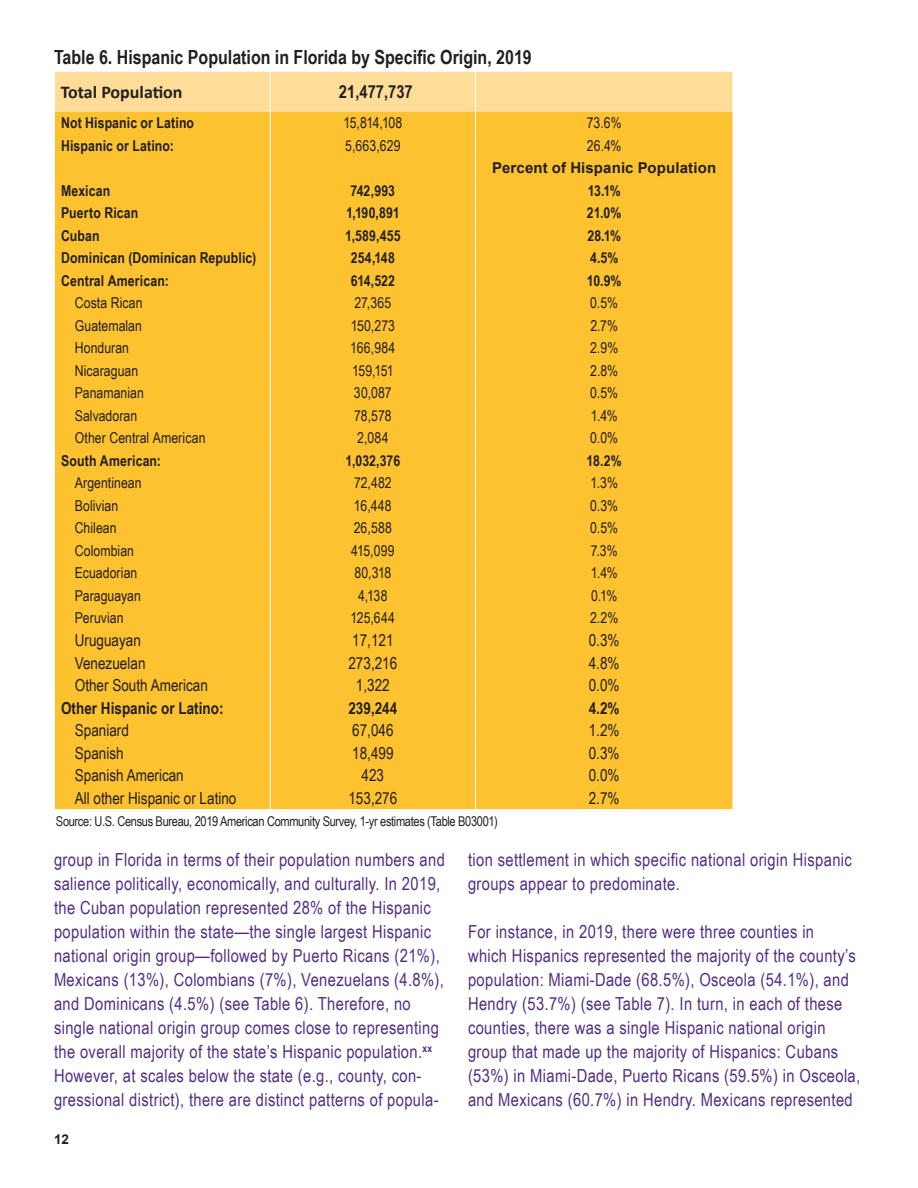
<style>
.page{position:relative;width:918px;height:1188px;background:#fff}
.page>*{position:absolute;margin:0;border:0;box-sizing:border-box;transform-origin:0 0}
.t1{font:700 19.5px "Arial Narrow";color:#231f20}
.List_Paragraph{font:18px/24px "Arial Narrow";letter-spacing:.02em;color:#512e86}
.t2{font:700 18px "Calibri";color:#231f20}
.t3{font:700 18px "Arial Narrow";color:#231f20}
.t4{font:16.5px "Arial Narrow";color:#231f20}
.t5{font:700 16.5px "Arial Narrow";color:#231f20}
.t6{font:15px "Arial Narrow";color:#231f20}
.t7{font:700 15px "Arial Narrow";letter-spacing:.01em;color:#231f20}
.t8{font:700 15px "Arial";letter-spacing:.01em;color:#231f20}
.t9{font:13.5px "Arial Narrow";letter-spacing:-.025em;color:#231f20}
.t10{font:700 13.5px "Arial";color:#231f20}
</style>
<div class="page">
<div style="left:54px;top:72px;width:679px;height:737px;background:#fdc230"></div>
<p class="t1" style="left:54px;top:42px;width:479px">Table 6. Hispanic Population in Florida by Specific Origin, 2019</p>
<p class="t2" style="left:61px;top:80px;width:123px">Total Population</p>
<p class="t3" style="left:339px;top:78px;width:75px">21,477,737</p>
<p class="t7" style="left:61px;top:112px;width:135px">Not Hispanic or Latino</p>
<p class="t6" style="left:343px;top:112px;width:61px">15,814,108</p>
<p class="t6" style="left:587px;top:112px;width:36px">73.6%</p>
<p class="t7" style="left:61px;top:134px;width:114px">Hispanic or Latino:</p>
<p class="t6" style="left:345px;top:135px;width:57px">5,663,629</p>
<p class="t6" style="left:587px;top:135px;width:36px">26.4%</p>
<p class="t8" style="left:492px;top:157px;width:225px">Percent of Hispanic Population</p>
<p class="t7" style="left:61px;top:179px;width:51px">Mexican</p>
<p class="t7" style="left:351px;top:179px;width:46px">742,993</p>
<p class="t7" style="left:588px;top:179px;width:35px">13.1%</p>
<p class="t7" style="left:61px;top:202px;width:79px">Puerto Rican</p>
<p class="t7" style="left:346px;top:202px;width:55px">1,190,891</p>
<p class="t7" style="left:587px;top:202px;width:36px">21.0%</p>
<p class="t7" style="left:61px;top:224px;width:40px">Cuban</p>
<p class="t7" style="left:345px;top:224px;width:57px">1,589,455</p>
<p class="t7" style="left:587px;top:224px;width:35px">28.1%</p>
<p class="t7" style="left:61px;top:247px;width:197px">Dominican (Dominican Republic)</p>
<p class="t7" style="left:351px;top:247px;width:45px">254,148</p>
<p class="t7" style="left:590px;top:247px;width:30px">4.5%</p>
<p class="t7" style="left:61px;top:269px;width:109px">Central American:</p>
<p class="t7" style="left:351px;top:269px;width:46px">614,522</p>
<p class="t7" style="left:587px;top:269px;width:36px">10.9%</p>
<p class="t6" style="left:75px;top:292px;width:69px">Costa Rican</p>
<p class="t6" style="left:354px;top:292px;width:38px">27,365</p>
<p class="t6" style="left:590px;top:292px;width:29px">0.5%</p>
<p class="t6" style="left:75px;top:315px;width:69px">Guatemalan</p>
<p class="t6" style="left:351px;top:315px;width:46px">150,273</p>
<p class="t6" style="left:590px;top:315px;width:29px">2.7%</p>
<p class="t6" style="left:75px;top:337px;width:56px">Honduran</p>
<p class="t6" style="left:350px;top:337px;width:47px">166,984</p>
<p class="t6" style="left:590px;top:337px;width:30px">2.9%</p>
<p class="t6" style="left:75px;top:360px;width:65px">Nicaraguan</p>
<p class="t6" style="left:352px;top:360px;width:43px">159,151</p>
<p class="t6" style="left:590px;top:360px;width:30px">2.8%</p>
<p class="t6" style="left:75px;top:382px;width:71px">Panamanian</p>
<p class="t6" style="left:354px;top:382px;width:39px">30,087</p>
<p class="t6" style="left:590px;top:382px;width:29px">0.5%</p>
<p class="t6" style="left:75px;top:405px;width:64px">Salvadoran</p>
<p class="t6" style="left:354px;top:405px;width:39px">78,578</p>
<p class="t6" style="left:591px;top:405px;width:28px">1.4%</p>
<p class="t6" style="left:75px;top:427px;width:132px">Other Central American</p>
<p class="t6" style="left:357px;top:427px;width:33px">2,084</p>
<p class="t6" style="left:590px;top:427px;width:29px">0.0%</p>
<p class="t7" style="left:61px;top:449px;width:101px">South American:</p>
<p class="t7" style="left:346px;top:449px;width:56px">1,032,376</p>
<p class="t7" style="left:587px;top:449px;width:37px">18.2%</p>
<p class="t6" style="left:75px;top:472px;width:68px">Argentinean</p>
<p class="t6" style="left:354px;top:472px;width:39px">72,482</p>
<p class="t6" style="left:590px;top:472px;width:29px">1.3%</p>
<p class="t6" style="left:75px;top:495px;width:45px">Bolivian</p>
<p class="t6" style="left:354px;top:495px;width:39px">16,448</p>
<p class="t6" style="left:590px;top:495px;width:29px">0.3%</p>
<p class="t6" style="left:75px;top:517px;width:43px">Chilean</p>
<p class="t6" style="left:354px;top:517px;width:40px">26,588</p>
<p class="t6" style="left:590px;top:517px;width:29px">0.5%</p>
<p class="t6" style="left:75px;top:540px;width:61px">Colombian</p>
<p class="t6" style="left:351px;top:540px;width:45px">415,099</p>
<p class="t6" style="left:591px;top:540px;width:28px">7.3%</p>
<p class="t6" style="left:75px;top:562px;width:64px">Ecuadorian</p>
<p class="t6" style="left:354px;top:562px;width:39px">80,318</p>
<p class="t6" style="left:591px;top:562px;width:28px">1.4%</p>
<p class="t6" style="left:75px;top:585px;width:68px">Paraguayan</p>
<p class="t6" style="left:358px;top:585px;width:31px">4,138</p>
<p class="t6" style="left:591px;top:585px;width:28px">0.1%</p>
<p class="t6" style="left:75px;top:607px;width:50px">Peruvian</p>
<p class="t6" style="left:351px;top:607px;width:46px">125,644</p>
<p class="t6" style="left:590px;top:607px;width:30px">2.2%</p>
<p class="t4" style="left:75px;top:628px;width:68px">Uruguayan</p>
<p class="t4" style="left:352px;top:628px;width:43px">17,121</p>
<p class="t4" style="left:589px;top:628px;width:32px">0.3%</p>
<p class="t4" style="left:75px;top:651px;width:72px">Venezuelan</p>
<p class="t4" style="left:348px;top:651px;width:50px">273,216</p>
<p class="t4" style="left:589px;top:651px;width:32px">4.8%</p>
<p class="t4" style="left:75px;top:673px;width:135px">Other South American</p>
<p class="t4" style="left:356px;top:673px;width:35px">1,322</p>
<p class="t4" style="left:589px;top:673px;width:32px">0.0%</p>
<p class="t5" style="left:61px;top:696px;width:164px">Other Hispanic or Latino:</p>
<p class="t5" style="left:348px;top:696px;width:50px">239,244</p>
<p class="t5" style="left:589px;top:696px;width:32px">4.2%</p>
<p class="t4" style="left:75px;top:718px;width:56px">Spaniard</p>
<p class="t4" style="left:352px;top:718px;width:43px">67,046</p>
<p class="t4" style="left:589px;top:718px;width:32px">1.2%</p>
<p class="t4" style="left:75px;top:741px;width:50px">Spanish</p>
<p class="t4" style="left:352px;top:741px;width:43px">18,499</p>
<p class="t4" style="left:589px;top:741px;width:32px">0.3%</p>
<p class="t4" style="left:75px;top:763px;width:111px">Spanish American</p>
<p class="t4" style="left:362px;top:763px;width:24px">423</p>
<p class="t4" style="left:589px;top:763px;width:32px">0.0%</p>
<p class="t4" style="left:75px;top:786px;width:163px">All other Hispanic or Latino</p>
<p class="t4" style="left:348px;top:786px;width:50px">153,276</p>
<p class="t4" style="left:589px;top:786px;width:32px">2.7%</p>
<p class="t9" style="left:56px;top:812px;width:444px">Source: U.S. Census Bureau, 2019 American Community Survey, 1-yr estimates (Table B03001)</p>
<p class="List_Paragraph" style="left:54px;top:847px;width:392px">group in Florida in terms of their population numbers and salience politically, economically, and culturally. In 2019, the Cuban population represented 28% of the Hispanic population within the state—the single largest Hispanic national origin group—followed by Puerto Ricans (21%), Mexicans (13%), Colombians (7%), Venezuelans (4.8%), and Dominicans (4.5%) (see Table 6). Therefore, no single national origin group comes close to representing the overall majority of the state’s Hispanic population.<sup>xx </sup>However, at scales below the state (e.g., county, con&shy;gressional district), there are distinct patterns of popula-</p>
<p class="List_Paragraph" style="left:468px;top:847px;width:385px">tion settlement in which specific national origin Hispanic groups appear to predominate.</p>
<p class="List_Paragraph" style="left:468px;top:919px;width:394px">For instance, in 2019, there were three counties in<br>which Hispanics represented the majority of the county’s population: Miami-Dade (68.5%), Osceola (54.1%), and Hendry (53.7%) (see Table 7). In turn, in each of these counties, there was a single Hispanic national origin group that made up the majority of Hispanics: Cubans (53%) in Miami-Dade, Puerto Ricans (59.5%) in Osceola, and Mexicans (60.7%) in Hendry. Mexicans represented</p>
<p class="t10" style="left:54px;top:1130px;width:17px">12</p>
</div>
